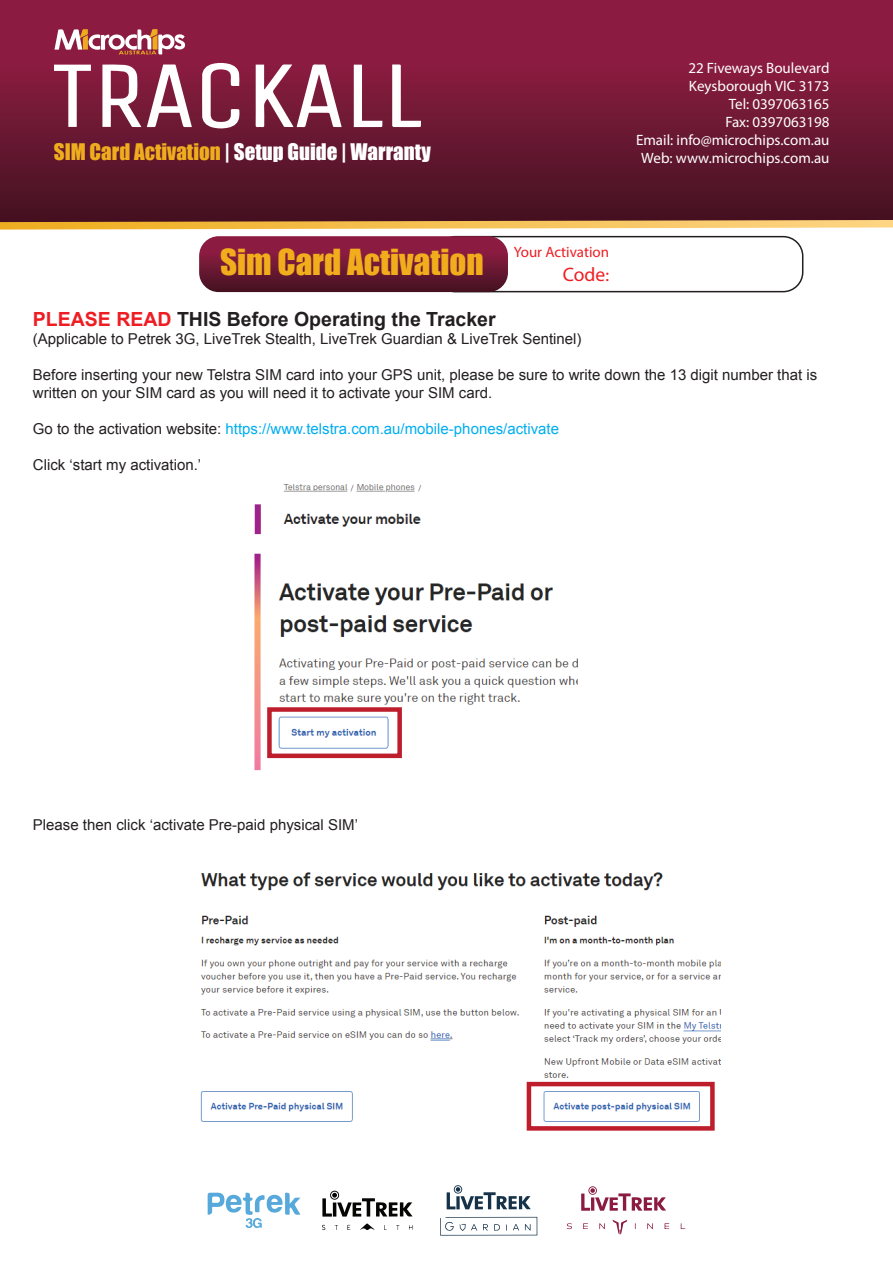
<style>
.page{position:relative;width:893px;height:1263px;background:#fff}
.page>*{position:absolute;margin:0;border:0;box-sizing:border-box;transform-origin:0 0}
.t1{font:33px "Impact";color:#f1ad1c}
.t2{font:21px "Impact";color:#fff}
.t3{font:700 19.5px "Arial";color:#231f20}
.t4{font:19.5px "Myriad Pro";color:#ee1d23}
.t5{font:15px/18px "Arial";color:#231f20}
.t6{font:15px/18px "Myriad Pro";color:#fff;text-align:right}
.t7{font:15px "Arial";color:#00aeef}
.t8{font:15px "Myriad Pro";color:#ee1d23}
.s1{color:#efad1e}
.s2{font-size:18px}
.s3{color:#ee1d23}
.s4{color:#231f20}
</style>
<div class="page">
<div style="left:0;top:0;width:893px;height:224px;background:linear-gradient(to bottom,#9a1d47,#481323)"></div>
<svg style="left:102px;top:64px;width:39px;height:63px"></svg>
<svg style="left:147px;top:64px;width:45px;height:63px"></svg>
<svg style="left:256px;top:64px;width:85px;height:63px"></svg>
<svg style="left:202px;top:63px;width:38px;height:66px"></svg>
<svg style="left:54px;top:65px;width:37px;height:62px"></svg>
<svg style="left:392px;top:64px;width:29px;height:63px"></svg>
<svg style="left:354px;top:65px;width:28px;height:62px"></svg>
<svg style="left:54px;top:29px;width:131px;height:26px"></svg>
<svg style="left:0;top:216px;width:893px;height:76px"></svg>
<svg style="left:440px;top:1217px;width:97px;height:18px"></svg>
<svg style="left:447px;top:1187px;width:84px;height:22px"></svg>
<svg style="left:360px;top:1223px;width:15px;height:7px"></svg>
<svg style="left:322px;top:1225px;width:3px;height:5px"></svg>
<svg style="left:396px;top:1225px;width:4px;height:5px"></svg>
<svg style="left:330px;top:1190px;width:9px;height:10px"></svg>
<svg style="left:322px;top:1193px;width:91px;height:24px"></svg>
<svg style="left:207px;top:1192px;width:93px;height:37px"></svg>
<svg style="left:613px;top:1220px;width:14px;height:14px"></svg>
<svg style="left:647px;top:1223px;width:6px;height:6px"></svg>
<svg style="left:599px;top:1223px;width:6px;height:6px"></svg>
<svg style="left:583px;top:1223px;width:5px;height:6px"></svg>
<svg style="left:665px;top:1223px;width:4px;height:6px"></svg>
<svg style="left:567px;top:1223px;width:5px;height:6px"></svg>
<svg style="left:581px;top:1188px;width:85px;height:23px"></svg>
<img style="left:200px;top:872px;width:520px;height:259px">
<div style="left:527px;top:1082px;width:188px;height:49px;border:4px solid #be1d2c"></div>
<img style="left:254px;top:484px;width:323px;height:287px">
<div style="left:267px;top:707px;width:135px;height:51px;border:4px solid #be1d2c"></div>
<p class="t6" style="left:636px;top:59px;width:195px">22 Fiveways Boulevard<br>Keysborough VIC 3173<br>Tel: 0397063165<br>Fax: 0397063198<br>Email: info@microchips.com.au</p>
<h2 class="t2" style="left:54px;top:135px;width:379px"><span class="s1">SIM Card Activation</span> | Setup Guide | Warranty</h2>
<p class="t6" style="left:641px;top:149px;width:190px">Web: www.microchips.com.au</p>
<h1 class="t1" style="left:220px;top:236px;width:265px">Sim Card Activation</h1>
<p class="t8" style="left:514px;top:243px;width:97px">Your Activation</p>
<h3 class="t4" style="left:563px;top:262px;width:48px">Code<span class="s2">:</span></h3>
<h3 class="t3" style="left:33px;top:306px;width:464px"><span class="s3">PLEASE READ</span> THIS Before Operating the Tracker</h3>
<p class="t5" style="left:33px;top:330px;width:550px">(Applicable to Petrek 3G, LiveTrek Stealth, LiveTrek Guardian &amp; LiveTrek Sentinel)</p>
<p class="t5" style="left:33px;top:366px;width:786px">Before inserting your new Telstra SIM card into your GPS unit, please be sure to write down the 13 digit number that is written on your SIM card as you will need it to activate your SIM card.</p>
<p class="t7" style="left:33px;top:419px;width:528px"><span class="s4">Go to the activation website:</span> https://www.telstra.com.au/mobile-phones/activate</p>
<p class="t5" style="left:33px;top:456px;width:170px">Click ‘start my activation.’</p>
<p class="t5" style="left:33px;top:816px;width:327px">Please then click ‘activate Pre-paid physical SIM’</p>
</div>
